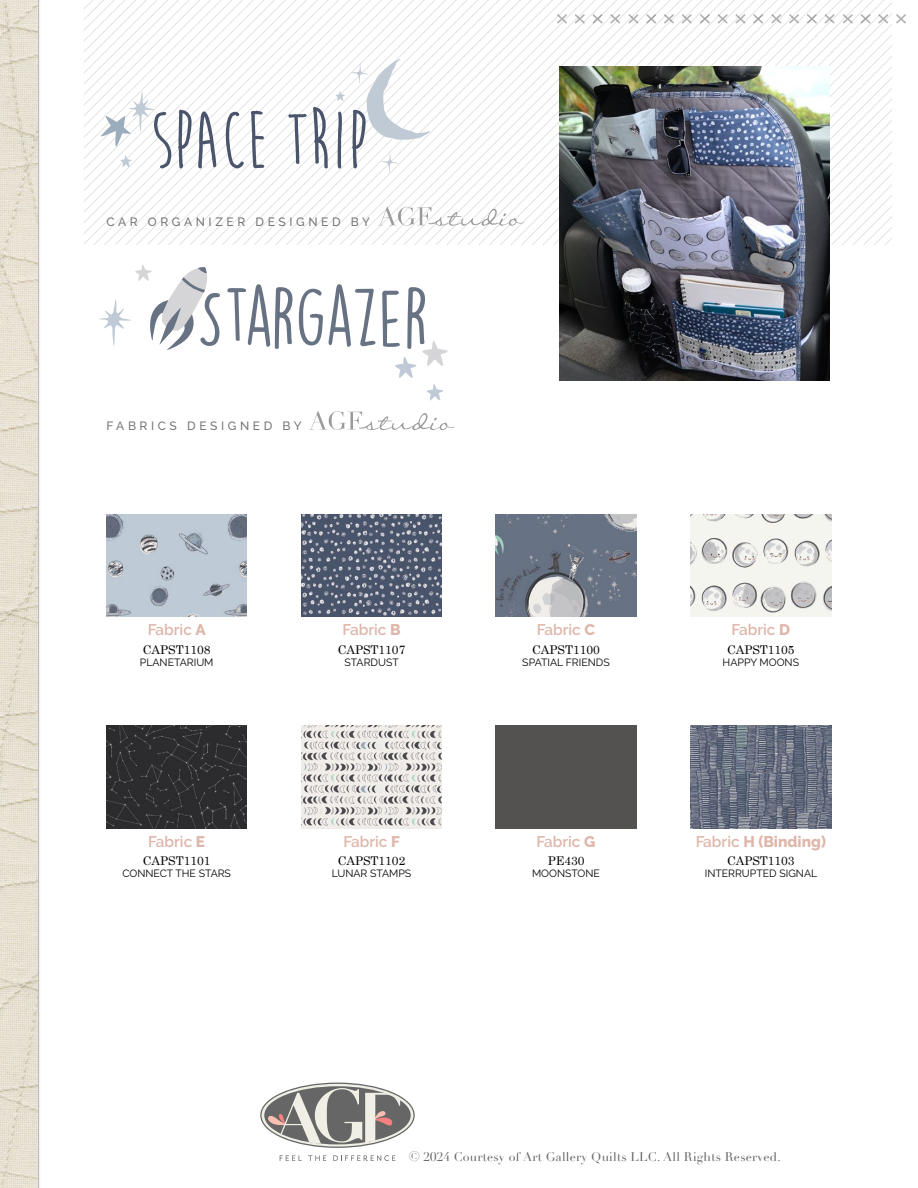
<style>
.page{position:relative;width:918px;height:1188px;background:#fff}
.page>*{position:absolute;margin:0;border:0;box-sizing:border-box;transform-origin:0 0}
.t1{font:700 83.1px "Moon Flower";color:#4a556b;scale:.92 1}
.t2{font:600 15.3px "Raleway";color:#deb6aa}
.t3{font:800 15.3px "Raleway";color:#deb6aa}
.t4{font:12.3px "Didot";letter-spacing:.02em;color:#636466}
.t5{font:12px "Century Schoolbook";color:#000}
.t6{font:500 12px "Raleway";letter-spacing:.3em;color:#747575}
.t7{font:10.5px "Raleway";color:#000}
.s1{font-weight:800}
.s2{font-weight:600}
.s3{font-size:13.5px}
</style>
<div class="page">
<img style="left:0;top:0;width:40px;height:1188px">
<svg style="left:280px;top:1155px;width:22px;height:6px"></svg>
<svg style="left:308px;top:1155px;width:18px;height:6px"></svg>
<svg style="left:333px;top:1155px;width:62px;height:6px"></svg>
<svg style="left:260px;top:1083px;width:155px;height:65px"></svg>
<svg style="left:309px;top:411px;width:146px;height:19px"></svg>
<svg style="left:84px;top:0;width:822px;height:245px"></svg>
<svg style="left:227px;top:284px;width:65px;height:65px"></svg>
<svg style="left:299px;top:284px;width:77px;height:63px"></svg>
<svg style="left:382px;top:287px;width:66px;height:91px"></svg>
<svg style="left:427px;top:384px;width:16px;height:17px"></svg>
<svg style="left:99px;top:265px;width:121px;height:85px"></svg>
<img style="left:560px;top:67px;width:270px;height:314px">
<img style="left:301px;top:514px;width:141px;height:103px">
<img style="left:106px;top:514px;width:141px;height:103px">
<img style="left:691px;top:514px;width:140px;height:103px">
<img style="left:496px;top:514px;width:140px;height:103px">
<img style="left:301px;top:725px;width:141px;height:103px">
<img style="left:106px;top:725px;width:141px;height:103px">
<img style="left:691px;top:725px;width:140px;height:103px">
<div style="left:496px;top:725px;width:140px;height:103px;background:#545251"></div>
<h1 class="t1" style="left:151px;top:97px;width:237px">SPACE TRIP</h1>
<p class="t6" style="left:106px;top:215px;width:265px">CAR ORGANIZER DESIGNED BY</p>
<p class="t6" style="left:106px;top:418px;width:197px">FABRICS DESIGNED BY</p>
<h2 class="t2" style="left:148px;top:621px;width:59px">Fabric <span class="s1">A</span></h2>
<h2 class="t2" style="left:342px;top:621px;width:60px">Fabric <span class="s1">B</span></h2>
<h2 class="t2" style="left:537px;top:621px;width:60px">Fabric <span class="s1">C</span></h2>
<h2 class="t2" style="left:732px;top:621px;width:60px">Fabric <span class="s1">D</span></h2>
<p class="t5" style="left:143px;top:639px;width:69px">CAPST1108</p>
<p class="t7" style="left:140px;top:656px;width:75px">PLANETARIUM</p>
<p class="t5" style="left:338px;top:639px;width:69px">CAPST1107</p>
<p class="t7" style="left:345px;top:656px;width:56px">STARDUST</p>
<p class="t5" style="left:532px;top:639px;width:69px">CAPST1100</p>
<p class="t7" style="left:522px;top:656px;width:89px">SPATIAL FRIENDS</p>
<p class="t5" style="left:727px;top:639px;width:69px">CAPST1105</p>
<p class="t7" style="left:723px;top:656px;width:78px">HAPPY MOONS</p>
<h2 class="t2" style="left:148px;top:832px;width:58px">Fabric <span class="s1">E</span></h2>
<h2 class="t2" style="left:344px;top:832px;width:58px">Fabric <span class="s1">F</span></h2>
<h2 class="t2" style="left:537px;top:832px;width:60px">Fabric <span class="s1">G</span></h2>
<h2 class="t3" style="left:696px;top:832px;width:132px"><span class="s2">Fabric</span> H (Binding)</h2>
<p class="t5" style="left:143px;top:851px;width:69px">CAPST1101</p>
<p class="t7" style="left:122px;top:867px;width:110px">CONNECT THE STARS</p>
<p class="t5" style="left:338px;top:851px;width:69px">CAPST1102</p>
<p class="t7" style="left:332px;top:867px;width:81px">LUNAR STAMPS</p>
<p class="t5" style="left:548px;top:851px;width:38px">PE430</p>
<p class="t7" style="left:532px;top:867px;width:69px">MOONSTONE</p>
<p class="t5" style="left:727px;top:851px;width:69px">CAPST1103</p>
<p class="t7" style="left:705px;top:867px;width:114px">INTERRUPTED SIGNAL</p>
<p class="t4" style="left:409px;top:1150px;width:374px"><span class="s3">©</span> 2024 Courtesy of Art Gallery Quilts LLC. All Rights Reserved.</p>
</div>
